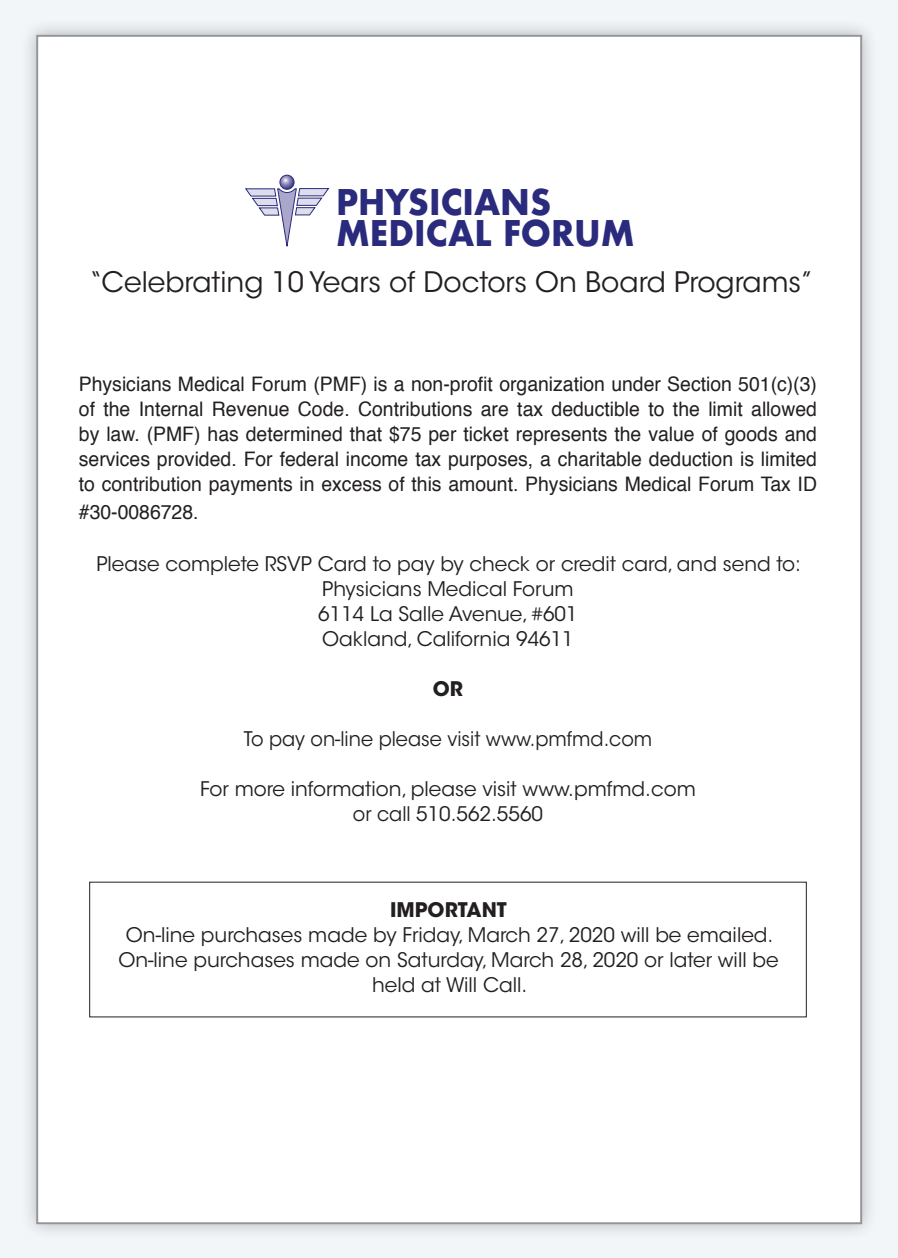
<style>
.page{position:relative;width:898px;height:1258px;background:#fff}
.page>*{position:absolute;margin:0;border:0;box-sizing:border-box;transform-origin:0 0}
.t1{font:700 34.5px/30.8px "Futura";color:#2b2b7d;scale:.95 1}
.t2{font:28px "ITC Avant Garde Std";color:#231f20}
.t3{font:20px/25px "Helvetica";color:#231f20;text-align:justify}
.t4{font:20px/25px "ITC Avant Garde Std";color:#231f20;text-align:center}
.t5{font:20px "ITC Avant Garde Std";color:#231f20;scale:.96 1}
.t6{font:700 20px "ITC Avant Garde Std";color:#231f20}
</style>
<div class="page">
<div style="left:0;top:0;width:898px;height:1257px;background:#f2f6f9"></div>
<div style="left:20px;top:19px;width:858px;height:1221px;background:#231f20;opacity:.3"></div>
<div style="left:36px;top:35px;width:826px;height:1189px;background:#fff;border:2px solid #939598"></div>
<svg style="left:280px;top:175px;width:14px;height:14px"></svg>
<div style="left:280px;top:175px;width:14px;height:14px;border:1px solid #2b2b7d;border-radius:50%"></div>
<svg style="left:245px;top:188px;width:84px;height:59px"></svg>
<h1 class="t1" style="left:336px;top:187px;width:316px">PHYSICIANS<br>MEDICAL FORUM</h1>
<h2 class="t2" style="left:90px;top:265px;width:725px">“Celebrating 10 Years of Doctors On Board Programs”</h2>
<p class="t3" style="left:79px;top:372px;width:739px">Physicians Medical Forum (PMF) is a non-profit organization under Section 501(c)(3) of the Internal Revenue Code. Contributions are tax deductible to the limit allowed by law. (PMF) has determined that $75 per ticket represents the value of goods and services provided. For federal income tax purposes, a charitable deduction is limited to contribution payments in excess of this amount. Physicians Medical Forum Tax ID</p>
<p class="t3" style="left:79px;top:499px;width:121px">#30-0086728.</p>
<p class="t4" style="left:96px;top:551px;width:706px">Please complete RSVP Card to pay by check or credit card, and send to:<br>Physicians Medical Forum<br>6114 La Salle Avenue, #601<br>Oakland, California 94611</p>
<p class="t6" style="left:433px;top:676px;width:32px">OR</p>
<p class="t5" style="left:244px;top:727px;width:427px">To pay on-line please visit www.pmfmd.com</p>
<p class="t4" style="left:200px;top:776px;width:497px">For more information, please visit www.pmfmd.com or call 510.562.5560</p>
<p class="t6" style="left:390px;top:896px;width:118px">IMPORTANT</p>
<p class="t4" style="left:118px;top:922px;width:662px">On-line purchases made by Friday, March 27, 2020 will be emailed.<br>On-line purchases made on Saturday, March 28, 2020 or later will be held at Will Call.</p>
</div>
